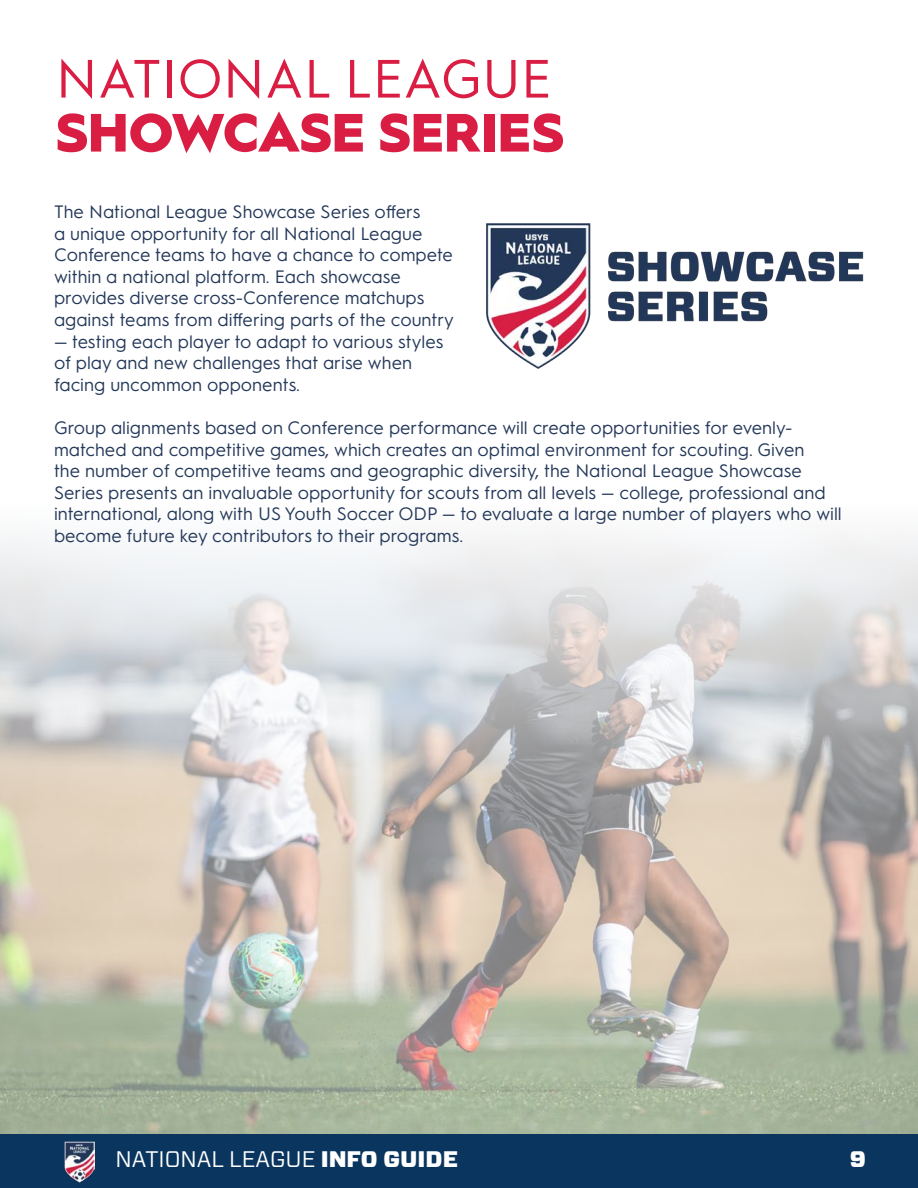
<style>
.page{position:relative;width:918px;height:1188px;background:#fff}
.page>*{position:absolute;margin:0;border:0;box-sizing:border-box;transform-origin:0 0}
.t1{font:54px "Hurme Geometric Sans 1";color:#d91d43}
.t2{font:900 54px "Hurme Geometric Sans 1";color:#d91d43}
.t3{font:22.5px "Forza";color:#fff}
.t4{font:900 22.5px "Forza";color:#fff}
.t5{font:18px/21.6px "Hurme Geometric Sans 1";color:#243859}
.s1{font-weight:900}
</style>
<div class="page">
<img style="left:0;top:537px;width:918px;height:597px">
<div style="left:0;top:1134px;width:918px;height:54px;background:#0a355e"></div>
<img style="left:64px;top:1141px;width:30px;height:42px">
<img style="left:486px;top:223px;width:378px;height:146px">
<p class="t1" style="left:56px;top:41px;width:497px">NATIONAL LEAGUE</p>
<p class="t2" style="left:56px;top:95px;width:510px">SHOWCASE SERIES</p>
<p class="t5" style="left:54px;top:200px;width:401px">The National League Showcase Series offers<br>a unique opportunity for all National League Conference teams to have a chance to compete within a national platform. Each showcase provides diverse cross-Conference matchups against teams from differing parts of the country</p>
<p class="t5" style="left:54px;top:329px;width:391px">— testing each player to adapt to various styles of play and new challenges that arise when facing uncommon opponents.</p>
<p class="t5" style="left:54px;top:416px;width:789px">Group alignments based on Conference performance will create opportunities for evenly&shy;matched and competitive games, which creates an optimal environment for scouting. Given<br>the number of competitive teams and geographic diversity, the National League Showcase Series presents an invaluable opportunity for scouts from all levels — college, professional and international, along with US Youth Soccer ODP — to evaluate a large number of players who will become future key contributors to their programs.</p>
<p class="t3" style="left:116px;top:1144px;width:344px">NATIONAL LEAGUE <span class="s1">INFO GUIDE</span></p>
<p class="t4" style="left:850px;top:1144px;width:18px">9</p>
</div>
